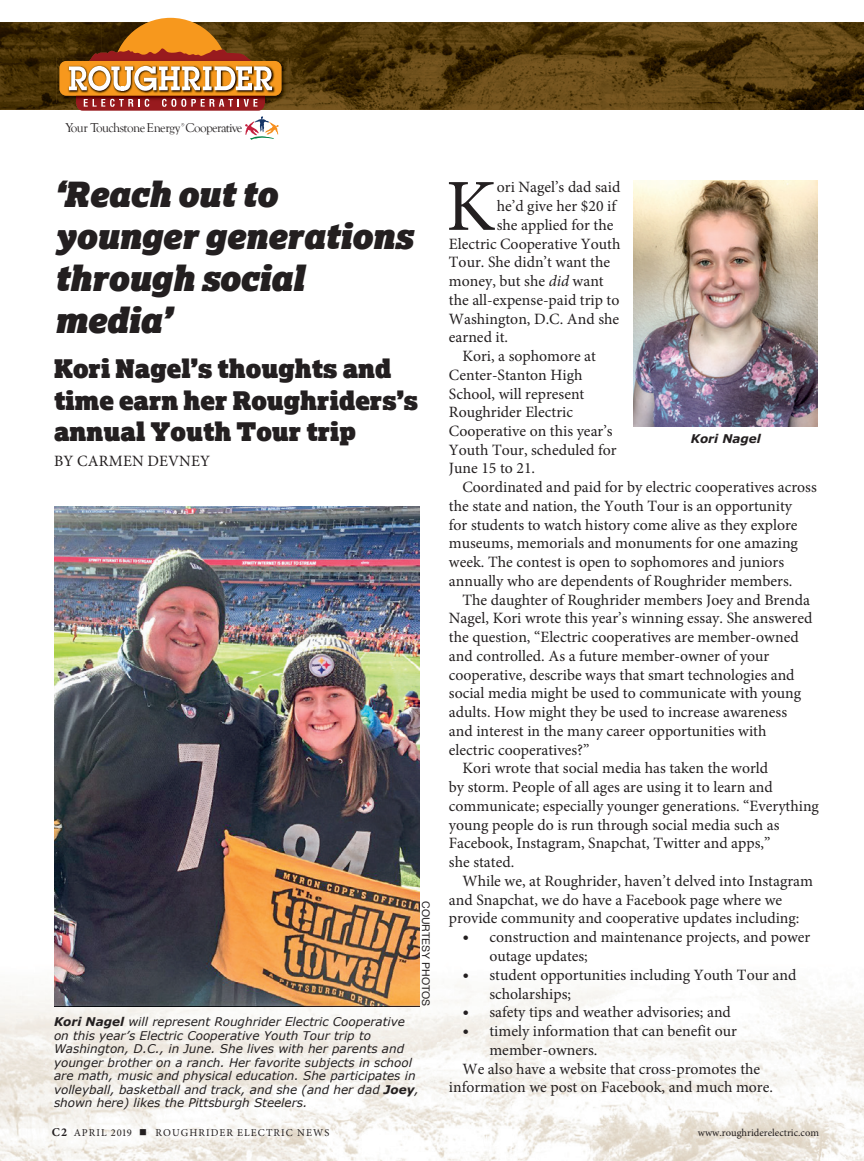
<style>
.page{position:relative;width:864px;height:1161px;background:#fff}
.page>*{position:absolute;margin:0;border:0;box-sizing:border-box;transform-origin:0 0}
.t1{font:73.5px "Minion Pro";color:#231f20}
.t2{font:italic 34.5px/42px "Lexia Advertising";color:#231f20}
.t3{font:25.5px/31.5px "Lexia Advertising";color:#231f20}
.t4{font:15.75px/18.8px "Minion Pro";color:#231f20}
.t5{font:13.2px "Goudy Old Style T";letter-spacing:-.05em;color:#231f20}
.t6{font:italic 12px/13.5px "Verdana";color:#231f20}
.t7{font:italic 700 12px "Verdana";color:#231f20}
.t8{font:10.5px "Minion Pro";letter-spacing:.1em;color:#231f20}
.t9{font:10.5px "Minion Pro";color:#231f20}
.t10{font:10.5px "Helvetica";color:#231f20}
.s1{font-weight:700}
.s2{font-style:italic}
.s3{font-family:"Novarese";font-size:13.5px}
.s4{font-weight:700;font-size:12px}
</style>
<div class="page">
<img style="left:0;top:887px;width:864px;height:274px">
<img style="left:54px;top:506px;width:365px;height:500px">
<img style="left:634px;top:181px;width:184px;height:245px">
<img style="left:0;top:22px;width:79px;height:88px">
<img style="left:272px;top:22px;width:389px;height:44px">
<img style="left:661px;top:22px;width:203px;height:88px">
<img style="left:262px;top:66px;width:399px;height:44px">
<div style="left:77px;top:76px;width:187px;height:35px;background:#981a1e;border-radius:6px"></div>
<img style="left:56px;top:58px;width:233px;height:45px">
<img style="left:77px;top:96px;width:187px;height:7px">
<div style="left:59px;top:61px;width:223px;height:35px;background:#f7981d;border-radius:7px"></div>
<svg style="left:84px;top:99px;width:65px;height:8px"></svg>
<svg style="left:162px;top:99px;width:95px;height:8px"></svg>
<img style="left:68px;top:66px;width:207px;height:28px">
<svg style="left:69px;top:18px;width:203px;height:73px"></svg>
<svg style="left:245px;top:116px;width:34px;height:24px"></svg>
<p class="t5" style="left:66px;top:120px;width:178px">Your TouchstoneEnergy Cooperative</p>
<p class="t5" style="left:66px;top:175px;width:178px">Your TouchstoneEnergy Cooperative</p>
<h2 class="t2" style="left:54px;top:173px;width:359px">‘Reach out to younger generations through social media’</h2>
<h3 class="t3" style="left:54px;top:352px;width:366px">Kori Nagel’s thoughts and time earn her Roughriders’s annual Youth Tour trip</h3>
<p class="t4" style="left:54px;top:451px;width:157px">BY CARMEN DEVNEY</p>
<p class="t10" style="left:434px;top:901px;width:107px;rotate:90deg">COURTESY PHOTOS</p>
<p class="t6" style="left:54px;top:1015px;width:366px"><span class="s1">Kori Nagel</span> will represent Roughrider Electric Cooperative on this year’s Electric Cooperative Youth Tour trip to Washington, D.C., in June. She lives with her parents and younger brother on a ranch. Her favorite subjects in school are math, music and physical education. She participates in volleyball, basketball and track, and she (and her dad <span class="s1">Joey</span>, shown here) likes the Pittsburgh Steelers.</p>
<h1 class="t1" style="left:446px;top:157px;width:51px">K</h1>
<p class="t4" style="left:497px;top:178px;width:125px">ori Nagel’s dad said</p>
<p class="t4" style="left:497px;top:197px;width:121px">he’d give her $20 if</p>
<p class="t4" style="left:497px;top:216px;width:118px">she applied for the</p>
<p class="t4" style="left:449px;top:234px;width:173px">Electric Cooperative Youth</p>
<p class="t4" style="left:449px;top:253px;width:163px">Tour. She didn’t want the</p>
<p class="t4" style="left:449px;top:272px;width:156px">money, but she <span class="s2">did</span> want</p>
<p class="t4" style="left:449px;top:290px;width:172px">the all-expense-paid trip to</p>
<p class="t4" style="left:449px;top:309px;width:172px">Washington, D.C. And she</p>
<p class="t4" style="left:449px;top:328px;width:61px">earned it.</p>
<p class="t4" style="left:462px;top:347px;width:135px">Kori, a sophomore at</p>
<p class="t4" style="left:449px;top:365px;width:135px">Center-Stanton High</p>
<p class="t4" style="left:449px;top:384px;width:137px">School, will represent</p>
<p class="t4" style="left:449px;top:403px;width:126px">Roughrider Electric</p>
<p class="t4" style="left:449px;top:422px;width:165px">Cooperative on this year’s</p>
<p class="t4" style="left:449px;top:440px;width:169px">Youth Tour, scheduled for</p>
<p class="t4" style="left:449px;top:459px;width:88px">June 15 to 21.</p>
<p class="t4" style="left:462px;top:478px;width:356px">Coordinated and paid for by electric cooperatives across</p>
<p class="t4" style="left:449px;top:497px;width:345px">the state and nation, the Youth Tour is an opportunity</p>
<p class="t4" style="left:449px;top:515px;width:350px">for students to watch history come alive as they explore</p>
<p class="t4" style="left:449px;top:534px;width:351px">museums, memorials and monuments for one amazing</p>
<p class="t4" style="left:449px;top:553px;width:337px">week. The contest is open to sophomores and juniors</p>
<p class="t4" style="left:449px;top:572px;width:345px">annually who are dependents of Roughrider members.</p>
<p class="t4" style="left:462px;top:590px;width:349px">The daughter of Roughrider members Joey and Brenda</p>
<p class="t4" style="left:449px;top:609px;width:365px">Nagel, Kori wrote this year’s winning essay. She answered</p>
<p class="t4" style="left:449px;top:628px;width:351px">the question, “Electric cooperatives are member-owned</p>
<p class="t4" style="left:449px;top:647px;width:322px">and controlled. As a future member-owner of your</p>
<p class="t4" style="left:449px;top:665px;width:347px">cooperative, describe ways that smart technologies and</p>
<p class="t4" style="left:449px;top:684px;width:354px">social media might be used to communicate with young</p>
<p class="t4" style="left:449px;top:703px;width:340px">adults. How might they be used to increase awareness</p>
<p class="t4" style="left:449px;top:722px;width:319px">and interest in the many career opportunities with</p>
<p class="t4" style="left:449px;top:740px;width:142px">electric cooperatives?”</p>
<p class="t4" style="left:462px;top:759px;width:307px">Kori wrote that social media has taken the world</p>
<p class="t4" style="left:449px;top:778px;width:325px">by storm. People of all ages are using it to learn and</p>
<p class="t4" style="left:449px;top:797px;width:372px">communicate; especially younger generations. “Everything</p>
<p class="t4" style="left:449px;top:815px;width:332px">young people do is run through social media such as</p>
<p class="t4" style="left:449px;top:834px;width:323px">Facebook, Instagram, Snapchat, Twitter and apps,”</p>
<p class="t4" style="left:449px;top:853px;width:67px">she stated.</p>
<p class="t4" style="left:462px;top:871px;width:352px">While we, at Roughrider, haven’t delved into Instagram</p>
<p class="t4" style="left:449px;top:890px;width:335px">and Snapchat, we do have a Facebook page where we</p>
<p class="t4" style="left:449px;top:909px;width:352px">provide community and cooperative updates including:</p>
<p class="t4" style="left:489px;top:928px;width:322px;text-indent:-27px"><span class="s3">•</span> construction and maintenance projects, and power outage updates;</p>
<p class="t4" style="left:489px;top:966px;width:308px;text-indent:-27px"><span class="s3">•</span> student opportunities including Youth Tour and scholarships;</p>
<p class="t4" style="left:462px;top:1003px;width:270px"><span class="s3">•</span> safety tips and weather advisories; and</p>
<p class="t4" style="left:462px;top:1022px;width:276px"><span class="s3">•</span> timely information that can benefit our</p>
<p class="t4" style="left:489px;top:1041px;width:109px">member-owners.</p>
<p class="t4" style="left:462px;top:1059px;width:299px">We also have a website that cross-promotes the</p>
<p class="t4" style="left:449px;top:1078px;width:326px">information we post on Facebook, and much more.</p>
<p class="t7" style="left:691px;top:431px;width:72px">Kori Nagel</p>
<p class="t8" style="left:52px;top:1125px;width:279px"><span class="s4">C2</span> APRIL 2019 ■ ROUGHRIDER ELECTRIC NEWS</p>
<p class="t9" style="left:698px;top:1125px;width:123px">www.roughriderelectric.com</p>
</div>
